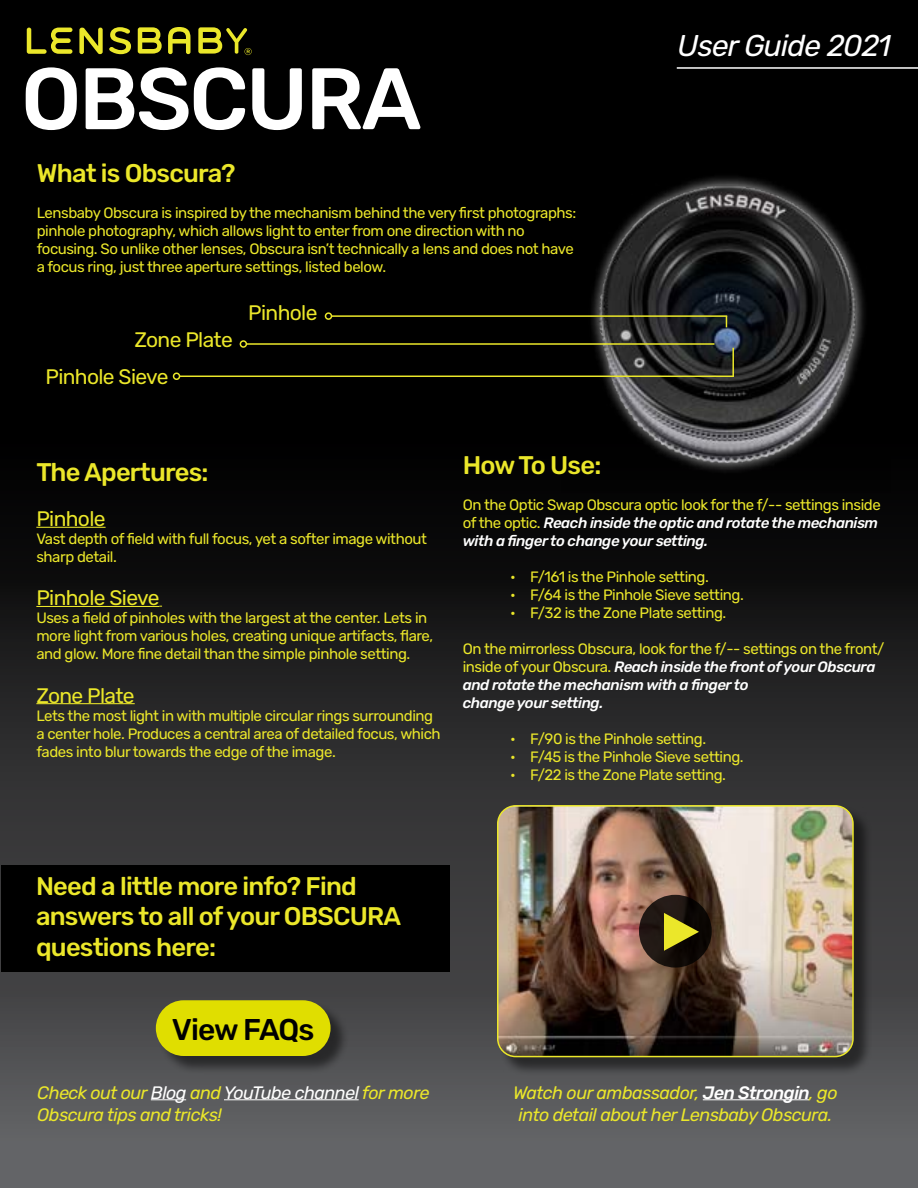
<style>
.page{position:relative;width:918px;height:1188px;background:#fff}
.page>*{position:absolute;margin:0;border:0;box-sizing:border-box;transform-origin:0 0}
.t1{font:500 87px "Rubik";letter-spacing:-.03em;color:#fff}
.t2{font:italic 30px "Rubik";letter-spacing:-.03em;color:#fff}
.t3{font:500 30px "Rubik";letter-spacing:-.035em;color:#000}
.t4{font:500 25.5px/30.6px "Rubik";letter-spacing:-.03em;color:#ebe72a}
.t5{font:21px "Rubik";letter-spacing:-.03em;color:#ebe72a}
.t6{font:italic 18px/21.6px "Rubik";letter-spacing:-.03em;color:#ebe72a}
.t7{font:15px/18px "Rubik";letter-spacing:-.03em;color:#ebe72a}
.t8{font:italic 500 15px/18px "Rubik";letter-spacing:-.03em;color:#fff}
.s1{font-weight:400;font-style:normal;color:#ebe72a}
.s2{color:#fff}
.s3{font-weight:500;color:#fff}
</style>
<div class="page">
<div style="left:1px;top:1px;width:917px;height:434px;background:#000"></div>
<svg style="left:138px;top:27px;width:24px;height:27px"></svg>
<svg style="left:27px;top:28px;width:45px;height:26px"></svg>
<svg style="left:79px;top:28px;width:24px;height:26px"></svg>
<svg style="left:168px;top:27px;width:22px;height:27px"></svg>
<svg style="left:109px;top:27px;width:22px;height:27px"></svg>
<svg style="left:198px;top:27px;width:54px;height:28px"></svg>
<div style="left:1px;top:435px;width:917px;height:753px;background:linear-gradient(to bottom,#000,#646567)"></div>
<div style="left:1px;top:865px;width:449px;height:106px;background:#000"></div>
<hr style="left:36px;top:527px;width:70px;height:1px;background:#ebe72a">
<hr style="left:36px;top:606px;width:123px;height:1px;background:#ebe72a">
<hr style="left:36px;top:703px;width:99px;height:1px;background:#ebe72a">
<hr style="left:151px;top:1099px;width:35px;height:1px;background:#fff">
<hr style="left:224px;top:1099px;width:135px;height:1px;background:#fff">
<img style="left:562px;top:177px;width:329px;height:316px">
<hr style="left:246px;top:343px;width:468px;height:2px;background:#ebe72a">
<div style="left:240px;top:340px;width:7px;height:8px;border:2px solid #ebe72a;border-radius:50%"></div>
<hr style="left:332px;top:315px;width:395px;height:2px;background:#ebe72a">
<div style="left:325px;top:312px;width:7px;height:8px;border:2px solid #ebe72a;border-radius:50%"></div>
<hr style="left:180px;top:376px;width:554px;height:1px;background:#ebe72a">
<div style="left:173px;top:373px;width:7px;height:7px;border:2px solid #ebe72a;border-radius:50%"></div>
<hr style="left:732px;top:348px;width:2px;height:28px;background:#ebe72a">
<hr style="left:703px;top:1099px;width:106px;height:1px;background:#fff">
<div style="left:500px;top:808px;width:373px;height:268px;background:#000;opacity:.5"></div>
<img style="left:498px;top:806px;width:355px;height:251px">
<div style="left:497px;top:805px;width:357px;height:252px;border:2px solid #ebe72a;border-radius:18px"></div>
<div style="left:639px;top:895px;width:73px;height:73px;background:linear-gradient(to right,#281d19,#070300);border-radius:50%"></div>
<svg style="left:664px;top:913px;width:35px;height:38px"></svg>
<div style="left:158px;top:1003px;width:191px;height:72px;background:#000;opacity:.5"></div>
<div style="left:156px;top:1000px;width:175px;height:56px;background:#e0de00;border-radius:28px"></div>
<hr style="left:677px;top:67px;width:241px;height:2px;background:#fff">
<h1 class="t1" style="left:21px;top:49px;width:402px">OBSCURA</h1>
<h3 class="t4" style="left:37px;top:158px;width:200px">What is Obscura?</h3>
<p class="t7" style="left:37px;top:204px;width:541px">Lensbaby Obscura is inspired by the mechanism behind the very first photographs: pinhole photography, which allows light to enter from one direction with no focusing. So unlike other lenses, Obscura isn’t technically a lens and does not have a focus ring, just three aperture settings, listed below.</p>
<h3 class="t5" style="left:135px;top:328px;width:100px">Zone Plate</h3>
<h3 class="t5" style="left:45px;top:365px;width:125px">Pinhole Sieve</h3>
<h3 class="t5" style="left:248px;top:301px;width:71px">Pinhole</h3>
<h2 class="t2" style="left:677px;top:29px;width:215px">User Guide 2021</h2>
<h3 class="t4" style="left:36px;top:457px;width:174px">The Apertures:</h3>
<h3 class="t5" style="left:36px;top:507px;width:71px">Pinhole</h3>
<p class="t7" style="left:36px;top:530px;width:392px">Vast depth of field with full focus, yet a softer image without sharp detail.</p>
<h3 class="t5" style="left:36px;top:586px;width:125px">Pinhole Sieve</h3>
<p class="t7" style="left:36px;top:610px;width:398px">Uses a field of pinholes with the largest at the center. Lets in more light from various holes, creating unique artifacts, flare, and glow. More fine detail than the simple pinhole setting.</p>
<h3 class="t5" style="left:36px;top:683px;width:100px">Zone Plate</h3>
<p class="t7" style="left:36px;top:707px;width:406px">Lets the most light in with multiple circular rings surrounding a center hole. Produces a central area of detailed focus, which fades into blur towards the edge of the image.</p>
<h3 class="t4" style="left:463px;top:451px;width:140px">How To Use:</h3>
<p class="t8" style="left:463px;top:497px;width:420px"><span class="s1">On the Optic Swap Obscura optic look for the f/-- settings inside of the optic.</span> Reach inside the optic and rotate the mechanism with a finger to change your setting.</p>
<p class="t7" style="left:510px;top:569px;width:200px">• F/161 is the Pinhole setting.</p>
<p class="t7" style="left:510px;top:587px;width:235px">• F/64 is the Pinhole Sieve setting.</p>
<p class="t7" style="left:510px;top:605px;width:218px">• F/32 is the Zone Plate setting.</p>
<p class="t8" style="left:463px;top:641px;width:423px"><span class="s1">On the mirrorless Obscura, look for the f/-- settings on the front/ inside of your Obscura.</span> Reach inside the front of your Obscura and rotate the mechanism with a finger to<br>change your setting.</p>
<p class="t7" style="left:510px;top:731px;width:198px">• F/90 is the Pinhole setting.</p>
<p class="t7" style="left:510px;top:749px;width:235px">• F/45 is the Pinhole Sieve setting.</p>
<p class="t7" style="left:510px;top:767px;width:217px">• F/22 is the Zone Plate setting.</p>
<h3 class="t4" style="left:36px;top:871px;width:367px">Need a little more info? Find answers to all of your OBSCURA questions here:</h3>
<h2 class="t3" style="left:172px;top:1012px;width:144px">View FAQs</h2>
<p class="t6" style="left:37px;top:1082px;width:394px">Check out our <span class="s2">Blog</span> and <span class="s2">YouTube channel</span> for more<br>Obscura tips and tricks!</p>
<p class="t6" style="left:513px;top:1082px;width:326px;text-align:center">Watch our ambassador, <span class="s3">Jen Strongin</span>, go into detail about her Lensbaby Obscura.</p>
</div>
